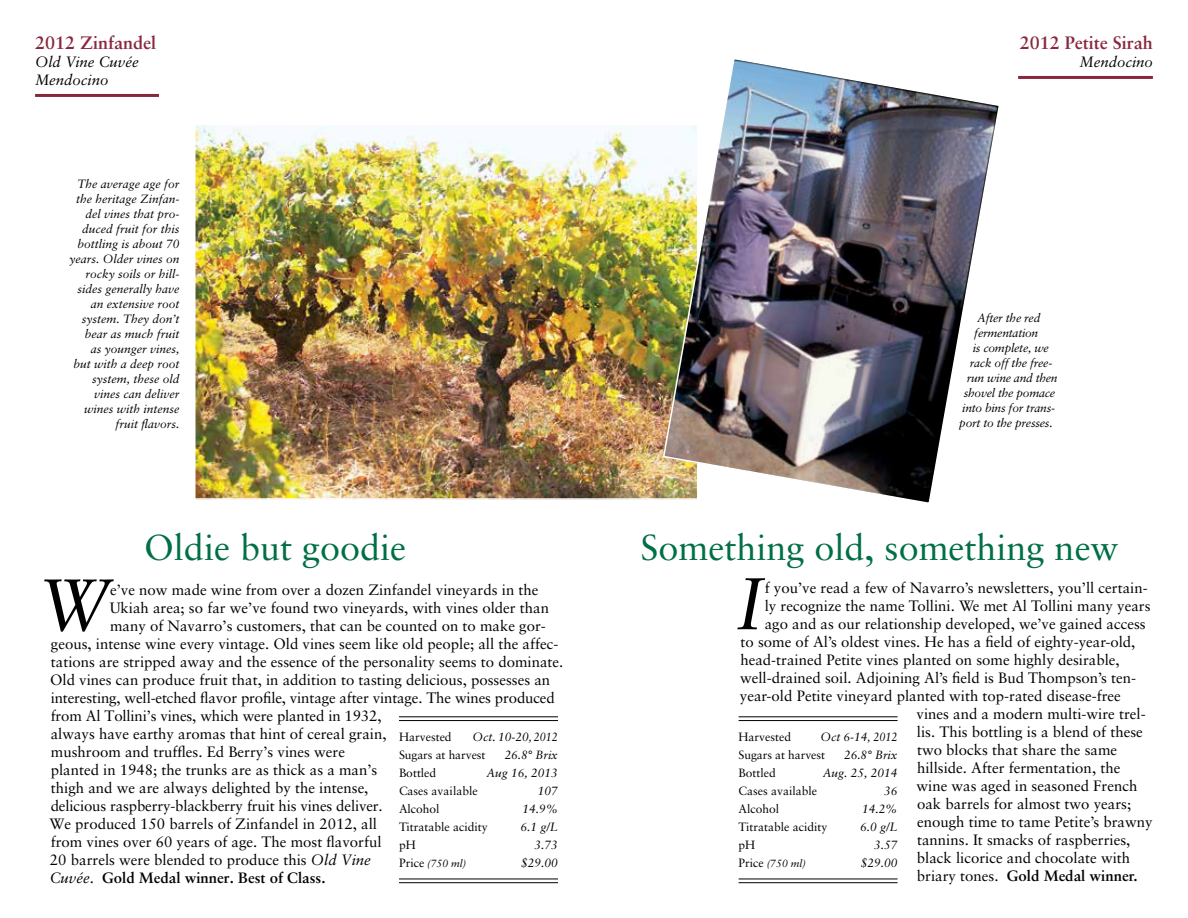
<style>
.page{position:relative;width:1188px;height:918px;background:#fff}
.page>*{position:absolute;margin:0;border:0;box-sizing:border-box;transform-origin:0 0}
.t1{font:italic 73.2px "Sabon";color:#000}
.t2{font:36px "Sabon";color:#006f45}
.t3{font:700 18px "Sabon";color:#88283d}
.t4{font:15px "Sabon";color:#000}
.t5{font:700 15px "Sabon";color:#000}
.t6{font:italic 15px/18px "Sabon";color:#000}
.t7{font:italic 12px/15px "Sabon";color:#000;text-align:right}
.t8{font:12px "Sabon";color:#000}
.t9{font:italic 12px "Sabon";letter-spacing:-.02em;color:#000}
.t10{font:italic 10.5px "Sabon";color:#000}
.s1{font-style:italic}
.s2{font-weight:400;font-style:italic}
.s3{font-weight:400}
.s4{font-style:normal;font-size:12px}
</style>
<div class="page">
<hr style="left:35px;top:94px;width:124px;height:3px;background:#88283d">
<hr style="left:1018px;top:76px;width:135px;height:3px;background:#88283d">
<hr style="left:739px;top:716px;width:159px;height:1px;background:#000">
<hr style="left:739px;top:720px;width:159px;height:1px;background:#000">
<hr style="left:739px;top:879px;width:159px;height:1px;background:#000">
<hr style="left:739px;top:882px;width:159px;height:1px;background:#000">
<hr style="left:399px;top:716px;width:159px;height:1px;background:#000">
<hr style="left:399px;top:720px;width:159px;height:1px;background:#000">
<hr style="left:399px;top:879px;width:159px;height:1px;background:#000">
<hr style="left:399px;top:882px;width:159px;height:1px;background:#000">
<img style="left:197px;top:127px;width:465px;height:370px">
<div style="left:194px;top:124px;width:505px;height:376px;border:2px solid #fff"></div>
<img style="left:662px;top:59px;width:337px;height:444px">
<p class="t3" style="left:35px;top:32px;width:123px">2012 Zinfandel</p>
<p class="t6" style="left:35px;top:53px;width:105px">Old Vine Cuvée<br>Mendocino</p>
<p class="t7" style="left:69px;top:176px;width:112px">The average age for the heritage Zinfan&shy;del vines that pro&shy;duced fruit for this bottling is about 70 years. Older vines on rocky soils or hill&shy;sides generally have an extensive root system. They don’t bear as much fruit<br>as younger vines,<br>but with a deep root system, these old vines can deliver wines with intense fruit flavors.</p>
<p class="t3" style="left:1020px;top:32px;width:135px">2012 Petite Sirah</p>
<p class="t6" style="left:1080px;top:53px;width:75px">Mendocino</p>
<p class="t9" style="left:977px;top:311px;width:65px">After the red</p>
<p class="t9" style="left:974px;top:326px;width:66px">fermentation</p>
<p class="t9" style="left:973px;top:341px;width:77px">is complete, we</p>
<p class="t9" style="left:970px;top:356px;width:84px">rack off the free-</p>
<p class="t9" style="left:967px;top:371px;width:92px">run wine and then</p>
<p class="t9" style="left:964px;top:386px;width:93px">shovel the pomace</p>
<p class="t9" style="left:962px;top:401px;width:94px">into bins for trans-</p>
<p class="t9" style="left:959px;top:416px;width:95px">port to the presses.</p>
<h2 class="t2" style="left:144px;top:526px;width:264px">Oldie but goodie</h2>
<h2 class="t2" style="left:641px;top:526px;width:480px">Something old, something new</h2>
<h1 class="t1" style="left:36px;top:563px;width:75px">W</h1>
<p class="t4" style="left:110px;top:580px;width:430px">e’ve now made wine from over a dozen Zinfandel vineyards in the</p>
<p class="t4" style="left:110px;top:598px;width:441px">Ukiah area; so far we’ve found two vineyards, with vines older than</p>
<p class="t4" style="left:110px;top:616px;width:437px">many of Navarro’s customers, that can be counted on to make gor-</p>
<p class="t4" style="left:51px;top:634px;width:509px">geous, intense wine every vintage. Old vines seem like old people; all the affec-</p>
<p class="t4" style="left:51px;top:652px;width:514px">tations are stripped away and the essence of the personality seems to dominate.</p>
<p class="t4" style="left:50px;top:670px;width:502px">Old vines can produce fruit that, in addition to tasting delicious, possesses an</p>
<p class="t4" style="left:51px;top:688px;width:506px">interesting, well-etched flavor profile, vintage after vintage. The wines produced</p>
<p class="t4" style="left:51px;top:706px;width:332px">from Al Tollini’s vines, which were planted in 1932,</p>
<p class="t4" style="left:51px;top:724px;width:337px">always have earthy aromas that hint of cereal grain,</p>
<p class="t4" style="left:51px;top:742px;width:296px">mushroom and truffles. Ed Berry’s vines were</p>
<p class="t4" style="left:51px;top:760px;width:328px">planted in 1948; the trunks are as thick as a man’s</p>
<p class="t4" style="left:51px;top:778px;width:319px">thigh and we are always delighted by the intense,</p>
<p class="t4" style="left:51px;top:796px;width:333px">delicious raspberry-blackberry fruit his vines deliver.</p>
<p class="t4" style="left:49px;top:814px;width:329px">We produced 150 barrels of Zinfandel in 2012, all</p>
<p class="t4" style="left:51px;top:832px;width:332px">from vines over 60 years of age. The most flavorful</p>
<p class="t4" style="left:50px;top:850px;width:322px">20 barrels were blended to produce this <span class="s1">Old Vine</span></p>
<p class="t5" style="left:50px;top:868px;width:277px"><span class="s2">Cuvée</span><span class="s3">.</span> Gold Medal winner. Best of Class.</p>
<p class="t8" style="left:399px;top:729px;width:54px">Harvested</p>
<p class="t7" style="left:473px;top:729px;width:87px">Oct. 10-20, 2012</p>
<p class="t8" style="left:399px;top:747px;width:88px">Sugars at harvest</p>
<p class="t7" style="left:505px;top:747px;width:55px">26.8° Brix</p>
<p class="t8" style="left:399px;top:765px;width:39px">Bottled</p>
<p class="t7" style="left:487px;top:765px;width:73px">Aug 16, 2013</p>
<p class="t8" style="left:399px;top:783px;width:80px">Cases available</p>
<p class="t7" style="left:538px;top:783px;width:22px">107</p>
<p class="t8" style="left:399px;top:801px;width:42px">Alcohol</p>
<p class="t7" style="left:523px;top:801px;width:37px">14.9%</p>
<p class="t8" style="left:399px;top:819px;width:90px">Titratable acidity</p>
<p class="t7" style="left:521px;top:819px;width:39px">6.1 g/L</p>
<p class="t8" style="left:399px;top:837px;width:18px">pH</p>
<p class="t7" style="left:535px;top:837px;width:25px">3.73</p>
<p class="t10" style="left:399px;top:857px;width:69px"><span class="s4">Price</span> (750 ml)</p>
<p class="t7" style="left:521px;top:855px;width:38px">$29.00</p>
<h1 class="t1" style="left:736px;top:561px;width:30px">I</h1>
<p class="t4" style="left:765px;top:579px;width:385px">f you’ve read a few of Navarro’s newsletters, you’ll certain-</p>
<p class="t4" style="left:765px;top:597px;width:387px">ly recognize the name Tollini. We met Al Tollini many years</p>
<p class="t4" style="left:765px;top:615px;width:382px">ago and as our relationship developed, we’ve gained access</p>
<p class="t4" style="left:741px;top:633px;width:396px">to some of Al’s oldest vines. He has a field of eighty-year-old,</p>
<p class="t4" style="left:740px;top:651px;width:381px">head-trained Petite vines planted on some highly desirable,</p>
<p class="t4" style="left:740px;top:669px;width:398px">well-drained soil. Adjoining Al’s field is Bud Thompson’s ten-</p>
<p class="t4" style="left:740px;top:687px;width:382px">year-old Petite vineyard planted with top-rated disease-free</p>
<p class="t4" style="left:917px;top:705px;width:231px">vines and a modern multi-wire trel-</p>
<p class="t4" style="left:917px;top:723px;width:227px">lis. This bottling is a blend of these</p>
<p class="t4" style="left:917px;top:741px;width:202px">two blocks that share the same</p>
<p class="t4" style="left:917px;top:759px;width:205px">hillside. After fermentation, the</p>
<p class="t4" style="left:917px;top:777px;width:222px">wine was aged in seasoned French</p>
<p class="t4" style="left:917px;top:795px;width:216px">oak barrels for almost two years;</p>
<p class="t4" style="left:917px;top:813px;width:237px">enough time to tame Petite’s brawny</p>
<p class="t4" style="left:917px;top:831px;width:215px">tannins. It smacks of raspberries,</p>
<p class="t4" style="left:917px;top:849px;width:215px">black licorice and chocolate with</p>
<p class="t5" style="left:917px;top:867px;width:222px"><span class="s3">briary tones.</span> Gold Medal winner.</p>
<p class="t8" style="left:739px;top:729px;width:54px">Harvested</p>
<p class="t7" style="left:820px;top:729px;width:79px">Oct 6-14, 2012</p>
<p class="t8" style="left:739px;top:747px;width:88px">Sugars at harvest</p>
<p class="t7" style="left:844px;top:747px;width:55px">26.8° Brix</p>
<p class="t8" style="left:739px;top:765px;width:39px">Bottled</p>
<p class="t7" style="left:823px;top:765px;width:76px">Aug. 25, 2014</p>
<p class="t8" style="left:739px;top:783px;width:80px">Cases available</p>
<p class="t7" style="left:884px;top:783px;width:15px">36</p>
<p class="t8" style="left:739px;top:801px;width:42px">Alcohol</p>
<p class="t7" style="left:862px;top:801px;width:37px">14.2%</p>
<p class="t8" style="left:739px;top:819px;width:90px">Titratable acidity</p>
<p class="t7" style="left:860px;top:819px;width:39px">6.0 g/L</p>
<p class="t8" style="left:739px;top:837px;width:18px">pH</p>
<p class="t7" style="left:874px;top:837px;width:25px">3.57</p>
<p class="t10" style="left:739px;top:857px;width:69px"><span class="s4">Price</span> (750 ml)</p>
<p class="t7" style="left:861px;top:855px;width:38px">$29.00</p>
</div>
